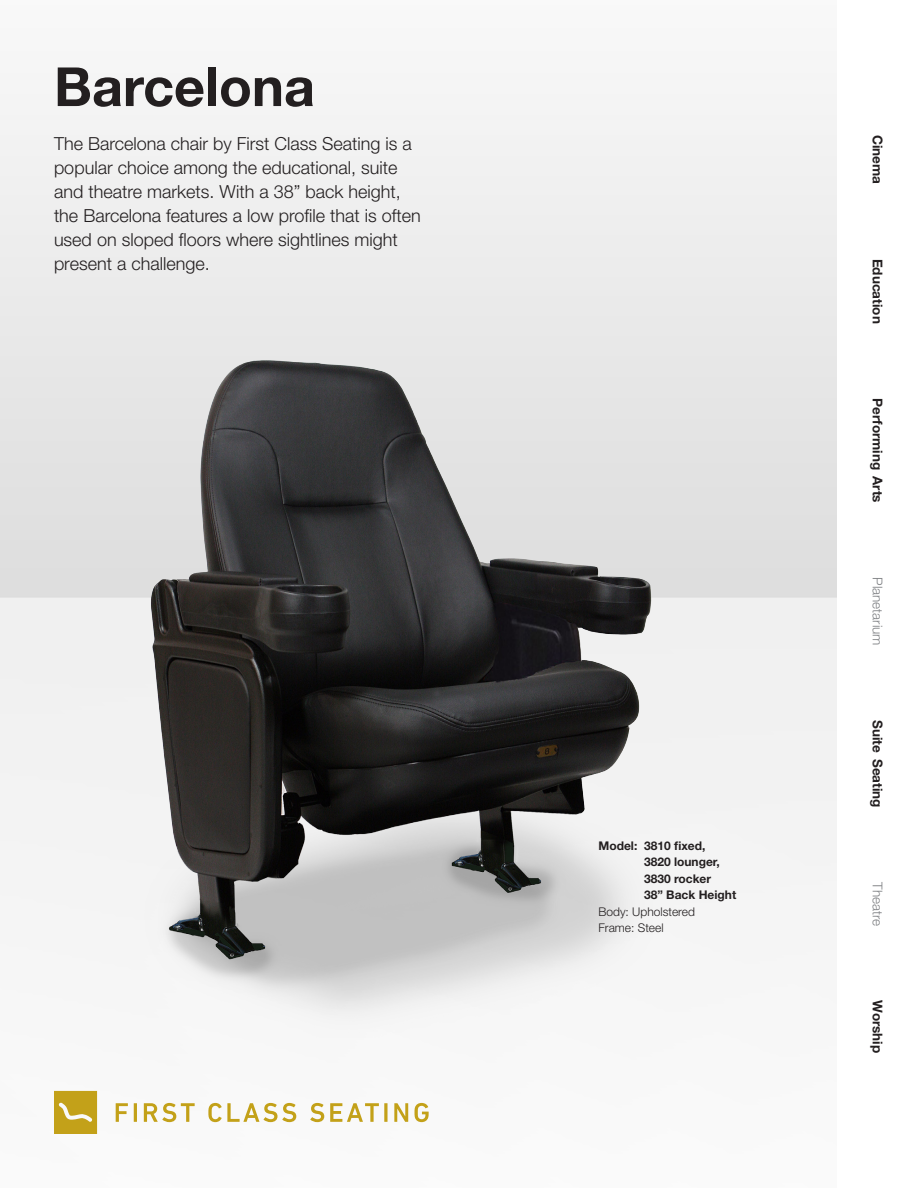
<style>
.page{position:relative;width:918px;height:1188px;background:#fff}
.page>*{position:absolute;margin:0;border:0;box-sizing:border-box;transform-origin:0 0}
.header_1{font:700 54px "Helvetica Neue LT Std";color:#231f20}
.main_description{font:300 18px/24px "Helvetica Neue LT Std";color:#231f20}
.key{font:700 13.5px "Helvetica Neue LT Std";color:#231f20}
.key-2{font:300 13.5px "Helvetica Neue LT Std";color:#808285}
.t1{font:700 12px/16.5px "Helvetica Neue LT Std";color:#231f20}
.detailed_despriction{font:300 12px/16.5px "Helvetica Neue LT Std";color:#231f20}
</style>
<div class="page">
<svg style="left:116px;top:1103px;width:12px;height:19px"></svg>
<hr style="left:134px;top:1103px;width:3px;height:19px;background:#c3a119">
<svg style="left:144px;top:1103px;width:51px;height:19px"></svg>
<svg style="left:208px;top:1103px;width:88px;height:19px"></svg>
<svg style="left:310px;top:1103px;width:14px;height:19px"></svg>
<svg style="left:330px;top:1103px;width:49px;height:19px"></svg>
<svg style="left:384px;top:1103px;width:4px;height:19px"></svg>
<svg style="left:394px;top:1103px;width:14px;height:19px"></svg>
<svg style="left:415px;top:1103px;width:14px;height:19px"></svg>
<svg style="left:54px;top:1091px;width:43px;height:43px"></svg>
<img style="left:121px;top:321px;width:531px;height:717px">
<p class="header_1" style="left:54px;top:53px;width:262px">Barcelona</p>
<p class="main_description" style="left:54px;top:132px;width:368px">The Barcelona chair by First Class Seating is a popular choice among the educational, suite and theatre markets. With a 38” back height, the Barcelona features a low profile that is often used on sloped floors where sightlines might present a challenge.</p>
<p class="t1" style="left:644px;top:837px;width:94px;text-indent:-46px">Model: 3810 fixed,<br>3820 lounger,<br>3830 rocker<br>38” Back Height</p>
<p class="detailed_despriction" style="left:598px;top:903px;width:98px">Body: Upholstered<br>Frame: Steel</p>
<p class="key" style="left:886px;top:135px;width:51px;rotate:90deg">Cinema</p>
<p class="key" style="left:886px;top:259px;width:66px;rotate:90deg">Education</p>
<p class="key" style="left:886px;top:398px;width:106px;rotate:90deg">Performing Arts</p>
<p class="key-2" style="left:886px;top:577px;width:70px;rotate:90deg">Planetarium</p>
<p class="key" style="left:886px;top:720px;width:89px;rotate:90deg">Suite Seating</p>
<p class="key-2" style="left:886px;top:882px;width:45px;rotate:90deg">Theatre</p>
<p class="key" style="left:886px;top:1000px;width:54px;rotate:90deg">Worship</p>
</div>
